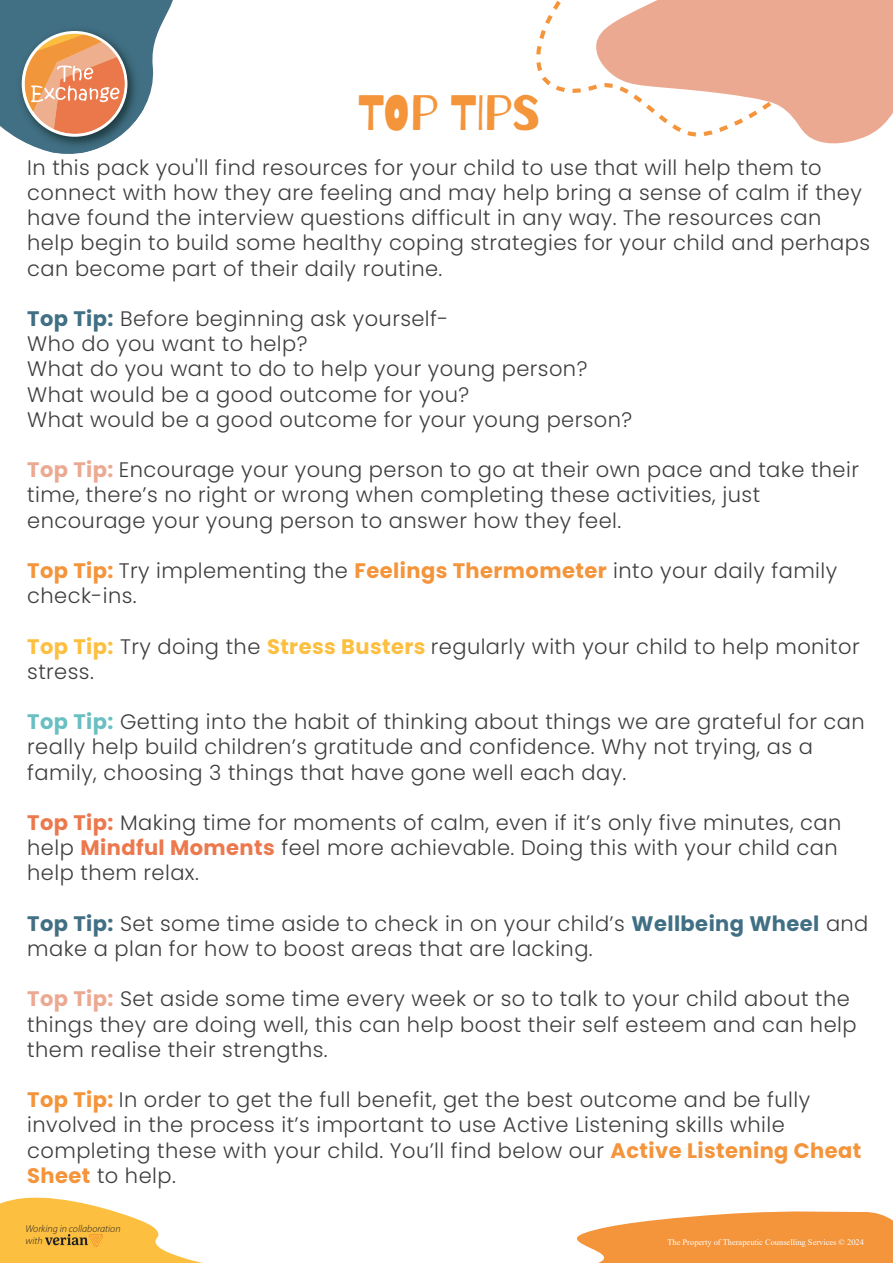
<style>
.page{position:relative;width:893px;height:1263px;background:#fff}
.page>*{position:absolute;margin:0;border:0;box-sizing:border-box;transform-origin:0 0}
.t1{font:49.5px "Barriecito";color:#f4943b}
.t2{font:300 21px/25.2px "Poppins";letter-spacing:.02em;color:#3e3e3f}
.t3{font:italic 300 10.05px/12.1px "Myriad Pro";color:#231f20}
.t4{font:8.4px "Times New Roman";color:#fff}
.s1{font-weight:700;color:#416f84}
.s2{font-weight:700;color:#eca992}
.s3{font-weight:700;color:#f4943b}
.s4{font-weight:700;color:#fcbf40}
.s5{font-weight:700;color:#6abfc2}
.s6{font-weight:700;color:#ec784e}
</style>
<div class="page">
<svg style="left:577px;top:1211px;width:316px;height:52px;background:#f5a356"></svg>
<svg style="left:536px;top:0;width:357px;height:144px"></svg>
<svg style="left:0;top:0;width:173px;height:154px"></svg>
<svg style="left:0;top:1197px;width:203px;height:66px"></svg>
<img style="left:45px;top:1234px;width:57px;height:12px">
<h1 class="t1" style="left:358px;top:78px;width:184px">TOP TIPS</h1>
<p class="t2" style="left:27px;top:155px;width:844px">In this pack you'll find resources for your child to use that will help them to connect with how they are feeling and may help bring a sense of calm if they have found the interview questions difficult in any way. The resources can help begin to build some healthy coping strategies for your child and perhaps can become part of their daily routine.</p>
<p class="t2" style="left:27px;top:306px;width:607px"><span class="s1">Top Tip:</span> Before beginning ask yourself-<br>Who do you want to help?<br>What do you want to do to help your young person?<br>What would be a good outcome for you?<br>What would be a good outcome for your young person?</p>
<p class="t2" style="left:27px;top:457px;width:833px"><span class="s2">Top Tip:</span> Encourage your young person to go at their own pace and take their time, there’s no right or wrong when completing these activities, just encourage your young person to answer how they feel.</p>
<p class="t2" style="left:27px;top:558px;width:811px"><span class="s3">Top Tip:</span> Try implementing the <span class="s3">Feelings Thermometer</span> into your daily family check-ins.</p>
<p class="t2" style="left:27px;top:634px;width:834px"><span class="s4">Top Tip:</span> Try doing the <span class="s4">Stress Busters</span> regularly with your child to help monitor stress.</p>
<p class="t2" style="left:27px;top:709px;width:839px"><span class="s5">Top Tip:</span> Getting into the habit of thinking about things we are grateful for can really help build children’s gratitude and confidence. Why not trying, as a family, choosing 3 things that have gone well each day.</p>
<p class="t2" style="left:27px;top:810px;width:816px"><span class="s6">Top Tip:</span> Making time for moments of calm, even if it’s only five minutes, can help <span class="s6">Mindful Moments</span> feel more achievable. Doing this with your child can help them relax.</p>
<p class="t2" style="left:27px;top:911px;width:843px"><span class="s1">Top Tip:</span> Set some time aside to check in on your child’s <span class="s1">Wellbeing Wheel</span> and make a plan for how to boost areas that are lacking.</p>
<p class="t2" style="left:27px;top:986px;width:831px"><span class="s2">Top Tip:</span> Set aside some time every week or so to talk to your child about the things they are doing well, this can help boost their self esteem and can help them realise their strengths.</p>
<p class="t2" style="left:27px;top:1087px;width:836px"><span class="s3">Top Tip:</span> In order to get the full benefit, get the best outcome and be fully involved in the process it’s important to use Active Listening skills while completing these with your child. You’ll find below our <span class="s3">Active Listening Cheat Sheet</span> to help.</p>
<p class="t3" style="left:25px;top:1222px;width:97px">Working in collaboration with</p>
<p class="t4" style="left:667px;top:1236px;width:198px">The Property of Therapeutic Counselling Services © 2024</p>
</div>
